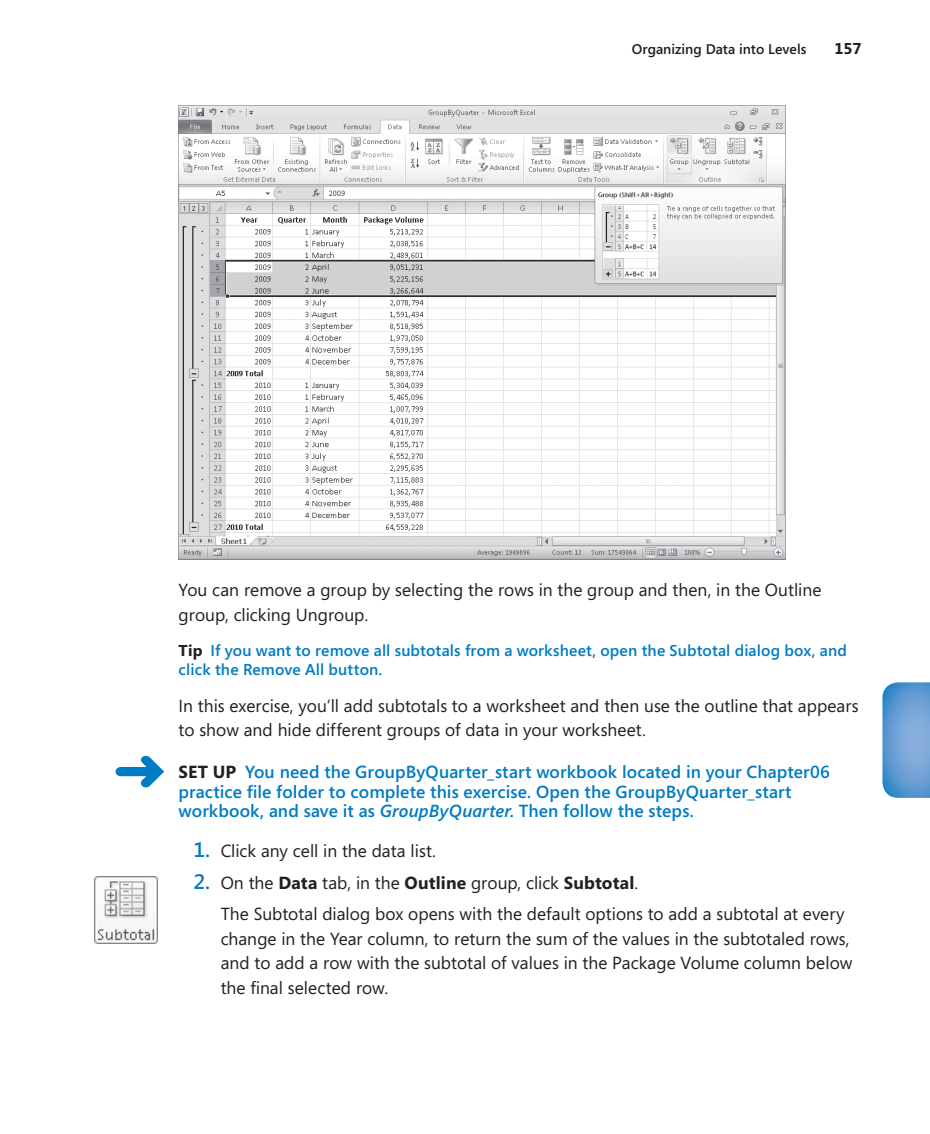
<style>
.page{position:relative;width:930px;height:1134px;background:#fff}
.page>*{position:absolute;margin:0;border:0;box-sizing:border-box;transform-origin:0 0}
.t1{font:17.5px/24.5px "Segoe";color:#231f20}
.t2{font:600 17.5px/19.2px "Segoe";letter-spacing:.005em;color:#007cc2}
.t3{font:600 15.75px/19.2px "Segoe";letter-spacing:.01em;color:#007cc2}
.t4{font:700 15.75px "Segoe";color:#231f20}
.t5{font:600 14px "Segoe";color:#231f20}
.s1{font-weight:700;color:#231f20}
.s2{font-style:italic}
.s3{font-weight:600;font-size:21px;color:#007cc2}
.s4{font-weight:700}
</style>
<div class="page">
<svg style="left:882px;top:682px;width:47px;height:116px;background:#6aa0d4"></svg>
<img style="left:178px;top:105px;width:606px;height:455px">
<svg style="left:115px;top:756px;width:49px;height:31px"></svg>
<img style="left:95px;top:876px;width:62px;height:67px">
<p class="t5" style="left:631px;top:39px;width:176px">Organizing Data into Levels</p>
<p class="t4" style="left:834px;top:37px;width:29px">157</p>
<p class="t1" style="left:178px;top:578px;width:644px">You can remove a group by selecting the rows in the group and then, in the Outline group, clicking Ungroup.</p>
<p class="t3" style="left:178px;top:640px;width:669px"><span class="s1">Tip</span> If you want to remove all subtotals from a worksheet, open the Subtotal dialog box, and click the Remove All button.</p>
<p class="t1" style="left:178px;top:693px;width:681px">In this exercise, you’ll add subtotals to a worksheet and then use the outline that appears to show and hide different groups of data in your worksheet.</p>
<p class="t2" style="left:178px;top:762px;width:652px"><span class="s1">SET UP</span> You need the GroupByQuarter_start workbook located in your Chapter06 practice file folder to complete this exercise. Open the GroupByQuarter_start workbook, and save it as <span class="s2">GroupByQuarter</span>. Then follow the steps.</p>
<p class="t1" style="left:193px;top:838px;width:244px"><span class="s3">1.</span> Click any cell in the data list.</p>
<p class="t1" style="left:220px;top:866px;width:625px;line-height:31.5px;text-indent:-27px"><span class="s3">2.</span> On the <span class="s4">Data</span> tab, in the <span class="s4">Outline</span> group, click <span class="s4">Subtotal</span>.<br>The Subtotal dialog box opens with the default options to add a subtotal at every</p>
<p class="t1" style="left:220px;top:926px;width:633px">change in the Year column, to return the sum of the values in the subtotaled rows, and to add a row with the subtotal of values in the Package Volume column below the final selected row.</p>
</div>
